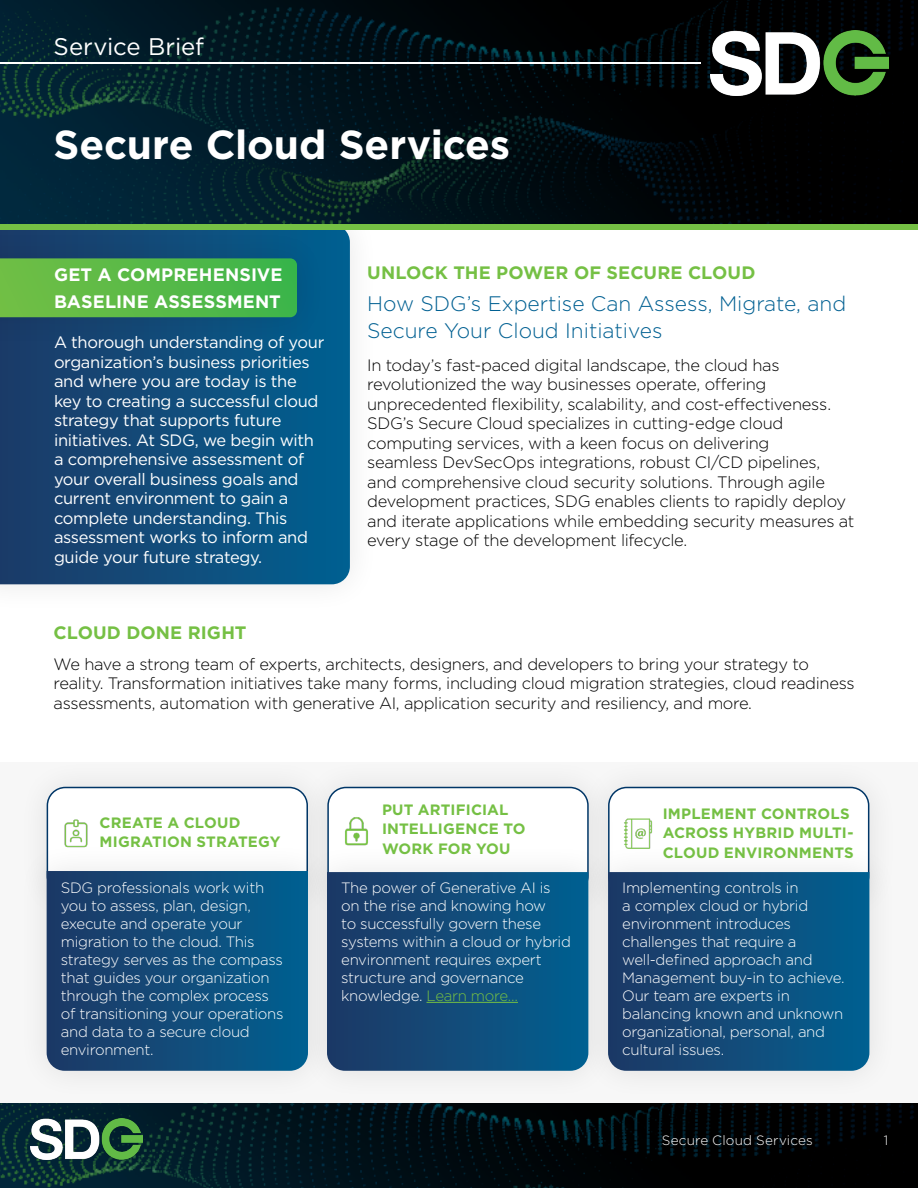
<style>
.page{position:relative;width:918px;height:1188px;background:#fff}
.page>*{position:absolute;margin:0;border:0;box-sizing:border-box;transform-origin:0 0}
.t1{font:700 40.5px "Gotham";letter-spacing:-.005em;color:#fff}
.t2{font:24px "Gotham";letter-spacing:-.01em;color:#fff}
.t3{font:300 21px/27px "Gotham";color:#006092}
.t4{font:700 18px "Gotham";letter-spacing:.005em;color:#75c044}
.t5{font:700 18px/26.2px "Gotham";letter-spacing:.005em;color:#fff}
.t6{font:300 16.5px/19.5px "Gotham";letter-spacing:-.02em;color:#000}
.t7{font:16.5px/19.5px "Gotham";letter-spacing:-.02em;color:#fff}
.t8{font:300 15px/18px "Gotham";letter-spacing:-.02em;color:#fff}
.t9{font:700 15px/19.5px "Gotham";letter-spacing:.01em;color:#75c044}
.t10{font:300 13.5px "Gotham";letter-spacing:.01em;color:#fff}
.s1{color:#75c044}
</style>
<div class="page">
<svg style="left:0;top:230px;width:350px;height:354px;background:#0f4d7c"></svg>
<div style="left:0;top:762px;width:918px;height:342px;background:#f7f7f7"></div>
<div style="left:16px;top:756px;width:322px;height:169px;background:#f5f5f5"></div>
<div style="left:47px;top:788px;width:260px;height:106px;background:#fff;border-radius:18px"></div>
<div style="left:47px;top:787px;width:261px;height:108px;border:2px solid #003667;border-radius:18px"></div>
<div style="left:16px;top:841px;width:322px;height:260px;background:#f6f6f6"></div>
<svg style="left:47px;top:871px;width:250px;height:200px;background:#114b79"></svg>
<div style="left:578px;top:756px;width:322px;height:169px;background:#f5f5f5"></div>
<div style="left:609px;top:788px;width:260px;height:106px;background:#fff;border-radius:18px"></div>
<div style="left:608px;top:787px;width:261px;height:108px;border:2px solid #003667;border-radius:18px"></div>
<div style="left:578px;top:842px;width:322px;height:259px;background:#f6f6f6"></div>
<svg style="left:619px;top:872px;width:250px;height:199px;background:#104d7b"></svg>
<div style="left:297px;top:756px;width:322px;height:169px;background:#f4f4f4"></div>
<div style="left:328px;top:788px;width:260px;height:106px;background:#fff;border-radius:18px"></div>
<div style="left:327px;top:787px;width:262px;height:108px;border:2px solid #003667;border-radius:18px"></div>
<div style="left:297px;top:842px;width:322px;height:259px;background:#000;opacity:.1"></div>
<svg style="left:327px;top:872px;width:261px;height:199px;background:#104c7b"></svg>
<img style="left:0;top:0;width:918px;height:224px">
<div style="left:0;top:228px;width:327px;height:120px;background:#000;opacity:.1"></div>
<svg style="left:0;top:258px;width:297px;height:59px;background:#56b847"></svg>
<div style="left:0;top:224px;width:918px;height:6px;background:#75c044"></div>
<img style="left:711px;top:31px;width:177px;height:64px">
<hr style="left:427px;top:1002px;width:91px;height:1px;background:#75c044">
<img style="left:0;top:1104px;width:918px;height:84px">
<img style="left:30px;top:1119px;width:113px;height:41px">
<hr style="left:0;top:62px;width:701px;height:1px;background:#fff">
<img style="left:64px;top:819px;width:24px;height:29px">
<img style="left:341px;top:817px;width:31px;height:30px">
<img style="left:624px;top:818px;width:29px;height:31px">
<h2 class="t2" style="left:54px;top:31px;width:152px">Service Brief</h2>
<h1 class="t1" style="left:54px;top:118px;width:458px">Secure Cloud Services</h1>
<p class="t5" style="left:54px;top:262px;width:230px">GET A COMPREHENSIVE<br>BASELINE ASSESSMENT</p>
<p class="t7" style="left:54px;top:332px;width:272px">A thorough understanding of your organization’s business priorities and where you are today is the key to creating a successful cloud strategy that supports future initiatives. At SDG, we begin with a comprehensive assessment of your overall business goals and current environment to gain a complete understanding. This assessment works to inform and guide your future strategy.</p>
<p class="t4" style="left:367px;top:261px;width:390px">UNLOCK THE POWER OF SECURE CLOUD</p>
<p class="t3" style="left:367px;top:289px;width:481px">How SDG’s Expertise Can Assess, Migrate, and<br>Secure Your Cloud Initiatives</p>
<p class="t6" style="left:367px;top:355px;width:489px">In today’s fast-paced digital landscape, the cloud has revolutionized the way businesses operate, offering unprecedented flexibility, scalability, and cost-effectiveness.<br>SDG’s Secure Cloud specializes in cutting-edge cloud computing services, with a keen focus on delivering<br>seamless DevSecOps integrations, robust CI/CD pipelines, and comprehensive cloud security solutions. Through agile development practices, SDG enables clients to rapidly deploy and iterate applications while embedding security measures at every stage of the development lifecycle.</p>
<p class="t4" style="left:54px;top:621px;width:194px">CLOUD DONE RIGHT</p>
<p class="t6" style="left:54px;top:654px;width:802px">We have a strong team of experts, architects, designers, and developers to bring your strategy to reality. Transformation initiatives take many forms, including cloud migration strategies, cloud readiness assessments, automation with generative AI, application security and resiliency, and more.</p>
<p class="t9" style="left:100px;top:813px;width:182px">CREATE A CLOUD<br>MIGRATION STRATEGY</p>
<p class="t9" style="left:382px;top:799px;width:145px">PUT ARTIFICIAL<br>INTELLIGENCE TO<br>WORK FOR YOU</p>
<p class="t9" style="left:663px;top:804px;width:193px">IMPLEMENT CONTROLS<br>ACROSS HYBRID MULTI-<br>CLOUD ENVIRONMENTS</p>
<p class="t8" style="left:61px;top:878px;width:224px">SDG professionals work with you to assess, plan, design, execute and operate your migration to the cloud. This strategy serves as the compass that guides your organization through the complex process of transitioning your operations and data to a secure cloud environment.</p>
<p class="t8" style="left:341px;top:878px;width:231px">The power of Generative AI is on the rise and knowing how<br>to successfully govern these systems within a cloud or hybrid environment requires expert structure and governance knowledge. <span class="s1">Learn more…</span></p>
<p class="t8" style="left:622px;top:878px;width:224px">Implementing controls in<br>a complex cloud or hybrid environment introduces challenges that require a well-defined approach and<br>Management buy-in to achieve.<br>Our team are experts in balancing known and unknown organizational, personal, and cultural issues.</p>
<p class="t10" style="left:662px;top:1131px;width:152px">Secure Cloud Services</p>
<p class="t10" style="left:884px;top:1131px;width:6px">1</p>
</div>
